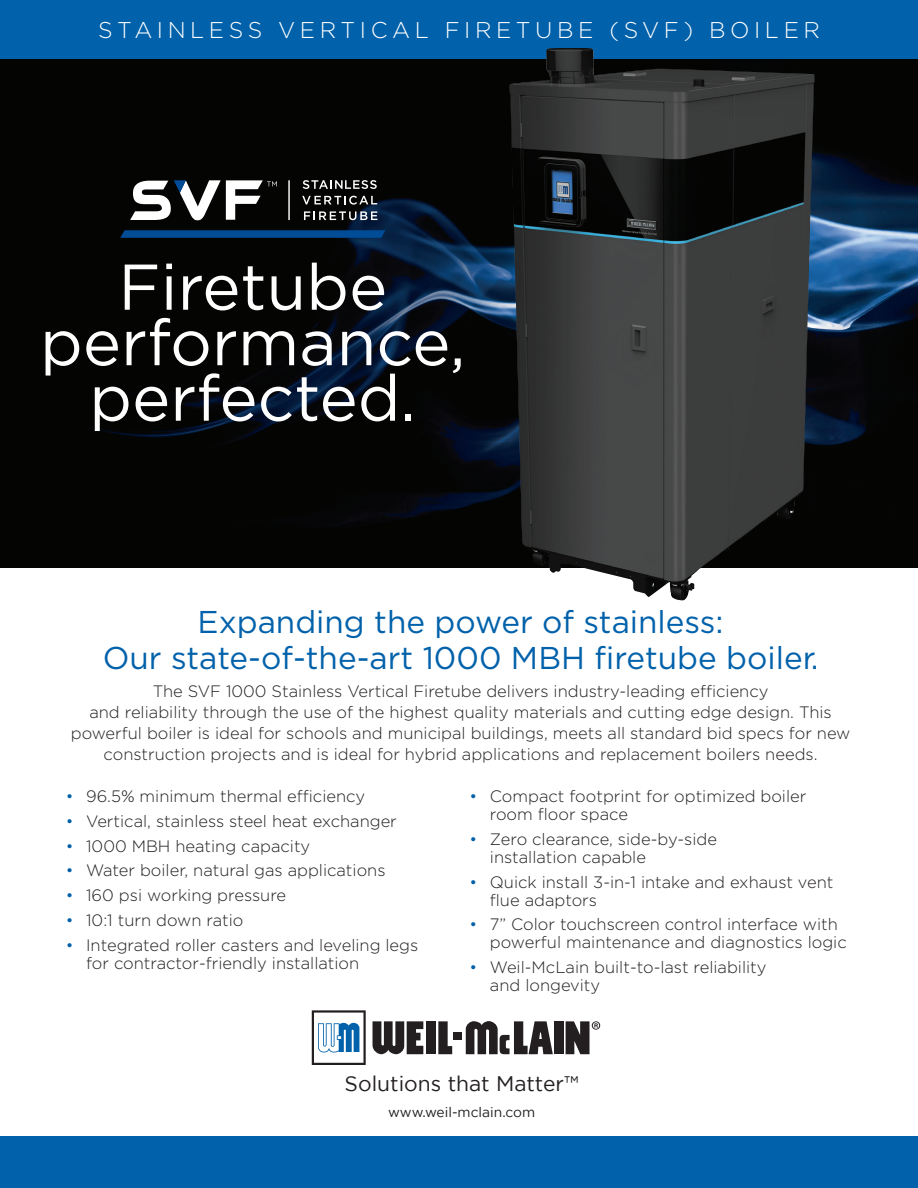
<style>
.page{position:relative;width:918px;height:1188px;background:#fff}
.page>*{position:absolute;margin:0;border:0;box-sizing:border-box;transform-origin:0 0}
.t1{font:64.5px/55.5px "Gotham";color:#fff;text-align:center}
.t2{font:31.5px/36px "Gotham";color:#0161aa;text-align:center}
.t3{font:300 22.8px "Gotham";letter-spacing:.2em;color:#fff}
.t4{font:21px "Gotham";color:#231f20}
.t5{font:300 16.5px/18px "Gotham";color:#231f20}
.t6{font:13.8px "Gotham";color:#231f20}
.s1{color:#0060a9}
</style>
<div class="page">
<img style="left:0;top:59px;width:918px;height:509px">
<div style="left:0;top:0;width:918px;height:59px;background:#0161aa"></div>
<div style="left:0;top:1136px;width:918px;height:52px;background:#0161aa"></div>
<svg style="left:303px;top:180px;width:74px;height:9px"></svg>
<svg style="left:302px;top:196px;width:75px;height:9px"></svg>
<svg style="left:304px;top:211px;width:73px;height:9px"></svg>
<hr style="left:288px;top:180px;width:2px;height:40px;background:#fff">
<svg style="left:120px;top:230px;width:265px;height:8px;background:#00478d"></svg>
<svg style="left:130px;top:180px;width:147px;height:40px"></svg>
<img style="left:510px;top:48px;width:304px;height:552px">
<svg style="left:312px;top:1010px;width:54px;height:55px"></svg>
<svg style="left:373px;top:1021px;width:50px;height:33px;background:#514e4f"></svg>
<div style="left:426px;top:1021px;width:9px;height:33px;background:#231f20"></div>
<div style="left:554px;top:1021px;width:9px;height:33px;background:#231f20"></div>
<div style="left:453px;top:1032px;width:9px;height:8px;background:#231f20"></div>
<svg style="left:438px;top:1021px;width:14px;height:33px"></svg>
<svg style="left:466px;top:1021px;width:87px;height:33px"></svg>
<svg style="left:566px;top:1021px;width:34px;height:33px"></svg>
<p class="t3" style="left:98px;top:18px;width:723px">STAINLESS VERTICAL FIRETUBE (SVF) BOILER</p>
<p class="t1" style="left:40px;top:258px;width:427px">Firetube performance,</p>
<p class="t1" style="left:89px;top:369px;width:329px">perfected.</p>
<p class="t2" style="left:103px;top:604px;width:717px">Expanding the power of stainless:<br>Our state-of-the-art 1000 MBH firetube boiler.</p>
<p class="t5" style="left:71px;top:681px;width:781px;line-height:21px;text-align:center">The SVF 1000 Stainless Vertical Firetube delivers industry-leading efficiency<br>and reliability through the use of the highest quality materials and cutting edge design. This powerful boiler is ideal for schools and municipal buildings, meets all standard bid specs for new construction projects and is ideal for hybrid applications and replacement boilers needs.</p>
<p class="t5" style="left:66px;top:787px;width:301px"><span class="s1">•</span> 96.5% minimum thermal efficiency</p>
<p class="t5" style="left:66px;top:812px;width:333px"><span class="s1">•</span> Vertical, stainless steel heat exchanger</p>
<p class="t5" style="left:66px;top:837px;width:246px"><span class="s1">•</span> 1000 MBH heating capacity</p>
<p class="t5" style="left:66px;top:861px;width:321px"><span class="s1">•</span> Water boiler, natural gas applications</p>
<p class="t5" style="left:66px;top:886px;width:222px"><span class="s1">•</span> 160 psi working pressure</p>
<p class="t5" style="left:66px;top:911px;width:179px"><span class="s1">•</span> 10:1 turn down ratio</p>
<p class="t5" style="left:86px;top:936px;width:334px;text-indent:-20px"><span class="s1">•</span> Integrated roller casters and leveling legs for contractor-friendly installation</p>
<p class="t5" style="left:490px;top:787px;width:318px;text-indent:-20px"><span class="s1">•</span> Compact footprint for optimized boiler room floor space</p>
<p class="t5" style="left:490px;top:830px;width:229px;text-indent:-20px"><span class="s1">•</span> Zero clearance, side-by-side installation capable</p>
<p class="t5" style="left:490px;top:873px;width:345px;text-indent:-20px"><span class="s1">•</span> Quick install 3-in-1 intake and exhaust vent flue adaptors</p>
<p class="t5" style="left:490px;top:915px;width:358px;text-indent:-20px"><span class="s1">•</span> 7” Color touchscreen control interface with powerful maintenance and diagnostics logic</p>
<p class="t5" style="left:490px;top:958px;width:278px;text-indent:-20px"><span class="s1">•</span> Weil-McLain built-to-last reliability and longevity</p>
<p class="t4" style="left:345px;top:1072px;width:236px">Solutions that Matter™</p>
<p class="t6" style="left:388px;top:1105px;width:148px">www.weil-mclain.com</p>
</div>
